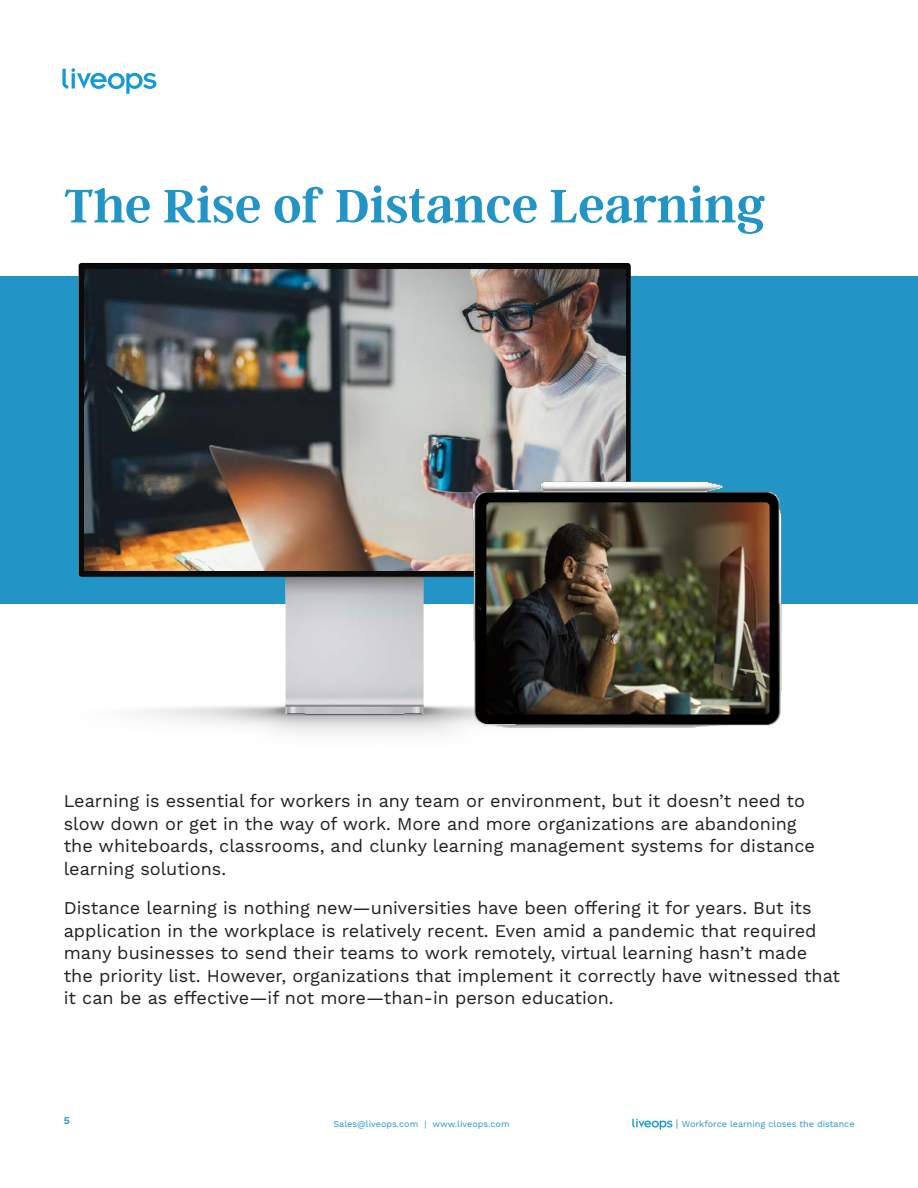
<style>
.page{position:relative;width:918px;height:1188px;background:#fff}
.page>*{position:absolute;margin:0;border:0;box-sizing:border-box;transform-origin:0 0}
.t1{font:600 52.5px "Argent CF";color:#2295c6}
.t2{font:18px/22.5px "Work Sans";color:#231f20}
.t3{font:600 10.5px "Work Sans";color:#2295c6}
.t4{font:9px "Work Sans";color:#2295c6}
.s1{font-size:10.5px}
</style>
<div class="page">
<svg style="left:632px;top:1119px;width:40px;height:11px"></svg>
<svg style="left:62px;top:68px;width:94px;height:26px"></svg>
<div style="left:0;top:277px;width:918px;height:327px;background:#2295c6"></div>
<img style="left:53px;top:262px;width:589px;height:471px">
<img style="left:84px;top:269px;width:541px;height:301px">
<img style="left:472px;top:479px;width:310px;height:254px">
<img style="left:486px;top:502px;width:284px;height:213px">
<h1 class="t1" style="left:64px;top:181px;width:704px">The Rise of Distance Learning</h1>
<p class="t2" style="left:64px;top:791px;width:753px">Learning is essential for workers in any team or environment, but it doesn’t need to slow down or get in the way of work. More and more organizations are abandoning the whiteboards, classrooms, and clunky learning management systems for distance learning solutions.</p>
<p class="t2" style="left:64px;top:898px;width:778px">Distance learning is nothing new—universities have been offering it for years. But its application in the workplace is relatively recent. Even amid a pandemic that required many businesses to send their teams to work remotely, virtual learning hasn’t made the priority list. However, organizations that implement it correctly have witnessed that it can be as effective—if not more—than-in person education.</p>
<p class="t3" style="left:64px;top:1117px;width:8px">5</p>
<p class="t4" style="left:334px;top:1120px;width:177px">Sales@liveops.com | www.liveops.com</p>
<p class="t4" style="left:676px;top:1120px;width:180px"><span class="s1">|</span> Workforce learning closes the distance</p>
</div>
